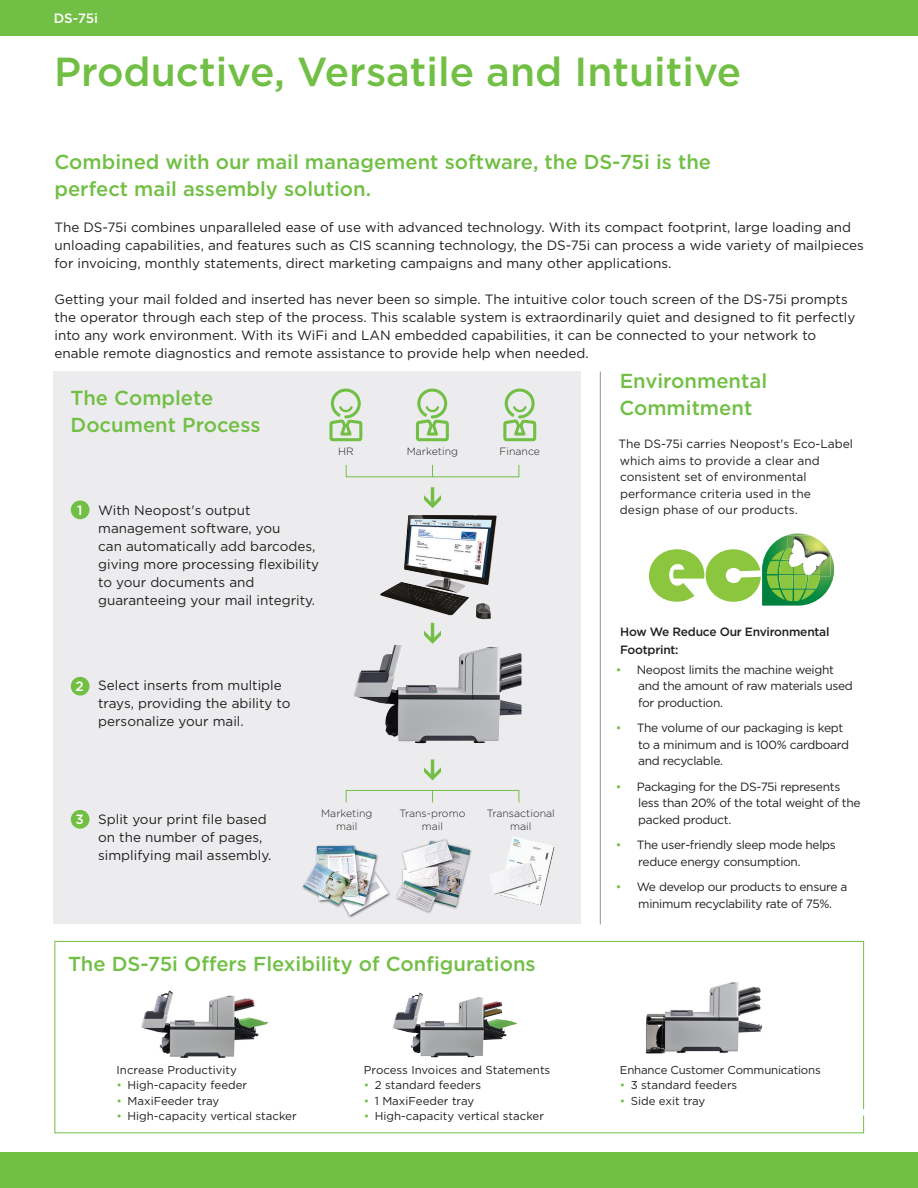
<style>
.page{position:relative;width:918px;height:1188px;background:#fff}
.page>*{position:absolute;margin:0;border:0;box-sizing:border-box;transform-origin:0 0}
.Neo_Hdr_1{font:500 40.5px "Gotham";color:#71bf44}
.Subhead_1{font:500 20.25px/27px "Gotham";color:#71bf44}
.Neo_Sub_1{font:500 20.25px/27px "Gotham";color:#71bf44}
.Body_Text{font:13.5px/18px "Gotham";color:#231f20}
.Neo_Body_Txt{font:13.5px/18px "Gotham";color:#231f20}
.t1{font:500 13.5px "Gotham";color:#fff}
.Neo_Bullet_Body{font:12px/16.5px "Gotham";letter-spacing:-.025em;color:#231f20}
.Neo_Body_Txt-2{font:12px/16.5px "Gotham";color:#231f20}
.Neo_Sub_2{font:500 12px/18px "Gotham";letter-spacing:-.02em;color:#231f20}
.Body_Text-2{font:11.55px "Gotham";color:#231f20}
.Neo_Caption_Cntr{font:300 10.5px/13.5px "Gotham";color:#231f20;text-align:center}
.s1{color:#71bf44}
</style>
<div class="page">
<div style="left:0;top:0;width:918px;height:36px;background:#71bf44"></div>
<div style="left:0;top:1152px;width:918px;height:36px;background:#71bf44"></div>
<svg style="left:54px;top:941px;width:810px;height:193px"></svg>
<img style="left:141px;top:989px;width:133px;height:71px">
<svg style="left:408px;top:993px;width:12px;height:6px"></svg>
<img style="left:640px;top:978px;width:146px;height:84px">
<div style="left:54px;top:371px;width:527px;height:553px;background:#ececee"></div>
<div style="left:72px;top:501px;width:17px;height:17px;background:#71bf44;border-radius:50%"></div>
<div style="left:71px;top:500px;width:19px;height:19px;border:2px solid #71bf44;border-radius:50%"></div>
<div style="left:72px;top:678px;width:17px;height:17px;background:#71bf44;border-radius:50%"></div>
<div style="left:71px;top:677px;width:19px;height:19px;border:2px solid #71bf44;border-radius:50%"></div>
<div style="left:72px;top:811px;width:17px;height:17px;background:#71bf44;border-radius:50%"></div>
<div style="left:71px;top:810px;width:19px;height:19px;border:2px solid #71bf44;border-radius:50%"></div>
<img style="left:380px;top:515px;width:117px;height:104px">
<img style="left:490px;top:836px;width:65px;height:69px">
<img style="left:396px;top:839px;width:76px;height:74px">
<img style="left:302px;top:845px;width:88px;height:72px">
<svg style="left:424px;top:623px;width:17px;height:21px"></svg>
<svg style="left:424px;top:487px;width:17px;height:21px"></svg>
<svg style="left:424px;top:759px;width:17px;height:21px"></svg>
<div style="left:346px;top:464px;width:173px;height:13px;border:1px solid #71bf44"></div>
<svg style="left:432px;top:465px;width:1px;height:12px"></svg>
<div style="left:346px;top:790px;width:173px;height:13px;border:1px solid #71bf44"></div>
<svg style="left:432px;top:790px;width:1px;height:12px"></svg>
<svg style="left:329px;top:389px;width:33px;height:52px"></svg>
<svg style="left:416px;top:389px;width:33px;height:52px"></svg>
<svg style="left:503px;top:389px;width:33px;height:52px"></svg>
<img style="left:357px;top:646px;width:37px;height:37px">
<svg style="left:649px;top:534px;width:185px;height:72px"></svg>
<hr style="left:600px;top:371px;width:1px;height:553px;background:#919396">
<p class="t1" style="left:54px;top:10px;width:46px">DS-75i</p>
<p class="Neo_Hdr_1" style="left:54px;top:46px;width:689px">Productive, Versatile and Intuitive</p>
<p class="Subhead_1" style="left:55px;top:148px;width:658px">Combined with our mail management software, the DS-75i is the perfect mail assembly solution.</p>
<p class="Body_Text" style="left:55px;top:218px;width:811px">The DS-75i combines unparalleled ease of use with advanced technology. With its compact footprint, large loading and unloading capabilities, and features such as CIS scanning technology, the DS-75i can process a wide variety of mailpieces for invoicing, monthly statements, direct marketing campaigns and many other applications.</p>
<p class="Body_Text" style="left:55px;top:290px;width:802px">Getting your mail folded and inserted has never been so simple. The intuitive color touch screen of the DS-75i prompts the operator through each step of the process. This scalable system is extraordinarily quiet and designed to fit perfectly into any work environment. With its WiFi and LAN embedded capabilities, it can be connected to your network to enable remote diagnostics and remote assistance to provide help when needed.</p>
<p class="Neo_Sub_1" style="left:71px;top:384px;width:192px">The Complete<br>Document Process</p>
<p class="t1" style="left:77px;top:501px;width:7px">1</p>
<p class="Neo_Body_Txt" style="left:98px;top:501px;width:223px">With Neopost's output management software, you<br>can automatically add barcodes, giving more processing flexibility to your documents and guaranteeing your mail integrity.</p>
<p class="Neo_Caption_Cntr" style="left:338px;top:444px;width:17px">HR</p>
<p class="Neo_Caption_Cntr" style="left:407px;top:444px;width:53px">Marketing</p>
<p class="Neo_Caption_Cntr" style="left:500px;top:444px;width:42px">Finance</p>
<p class="t1" style="left:76px;top:677px;width:10px">2</p>
<p class="Neo_Body_Txt" style="left:98px;top:676px;width:194px">Select inserts from multiple trays, providing the ability to personalize your mail.</p>
<p class="t1" style="left:76px;top:811px;width:10px">3</p>
<p class="Neo_Body_Txt" style="left:98px;top:810px;width:175px">Split your print file based on the number of pages, simplifying mail assembly.</p>
<p class="Neo_Caption_Cntr" style="left:321px;top:806px;width:53px">Marketing mail</p>
<p class="Neo_Caption_Cntr" style="left:399px;top:806px;width:67px">Trans-promo mail</p>
<p class="Neo_Caption_Cntr" style="left:487px;top:806px;width:70px">Transactional mail</p>
<p class="Subhead_1" style="left:68px;top:950px;width:469px">The DS-75i Offers Flexibility of Configurations</p>
<p class="Body_Text-2" style="left:117px;top:1063px;width:122px">Increase Productivity</p>
<p class="Body_Text-2" style="left:117px;top:1078px;width:132px"><span class="s1">•</span> High-capacity feeder</p>
<p class="Body_Text-2" style="left:117px;top:1093px;width:104px"><span class="s1">•</span> MaxiFeeder tray</p>
<p class="Body_Text-2" style="left:117px;top:1108px;width:182px"><span class="s1">•</span> High-capacity vertical stacker</p>
<p class="Body_Text-2" style="left:364px;top:1063px;width:188px">Process Invoices and Statements</p>
<p class="Body_Text-2" style="left:364px;top:1078px;width:119px"><span class="s1">•</span> 2 standard feeders</p>
<p class="Body_Text-2" style="left:364px;top:1093px;width:112px"><span class="s1">•</span> 1 MaxiFeeder tray</p>
<p class="Body_Text-2" style="left:364px;top:1108px;width:182px"><span class="s1">•</span> High-capacity vertical stacker</p>
<p class="Neo_Sub_1" style="left:619px;top:367px;width:149px">Environmental<br>Commitment</p>
<p class="Neo_Body_Txt-2" style="left:619px;top:435px;width:236px">The DS-75i carries Neopost's Eco-Label which aims to provide a clear and consistent set of environmental performance criteria used in the<br>design phase of our products.</p>
<p class="Neo_Sub_2" style="left:620px;top:622px;width:211px">How We Reduce Our Environmental<br>Footprint:</p>
<p class="Neo_Bullet_Body" style="left:638px;top:661px;width:216px;text-indent:-22px"><span class="s1">•</span> Neopost limits the machine weight and the amount of raw materials used for production.</p>
<p class="Neo_Bullet_Body" style="left:638px;top:719px;width:212px;text-indent:-22px"><span class="s1">•</span> The volume of our packaging is kept to a minimum and is 100% cardboard and recyclable.</p>
<p class="Neo_Bullet_Body" style="left:638px;top:778px;width:224px;text-indent:-22px"><span class="s1">•</span> Packaging for the DS-75i represents less than 20% of the total weight of the packed product.</p>
<p class="Neo_Bullet_Body" style="left:638px;top:836px;width:199px;text-indent:-22px"><span class="s1">•</span> The user-friendly sleep mode helps reduce energy consumption.</p>
<p class="Neo_Bullet_Body" style="left:616px;top:878px;width:233px;text-align:center"><span class="s1">•</span> We develop our products to ensure a minimum recyclability rate of 75%.</p>
<p class="Body_Text-2" style="left:620px;top:1063px;width:202px">Enhance Customer Communications</p>
<p class="Body_Text-2" style="left:620px;top:1078px;width:119px"><span class="s1">•</span> 3 standard feeders</p>
<p class="Body_Text-2" style="left:620px;top:1093px;width:87px"><span class="s1">•</span> Side exit tray</p>
</div>
